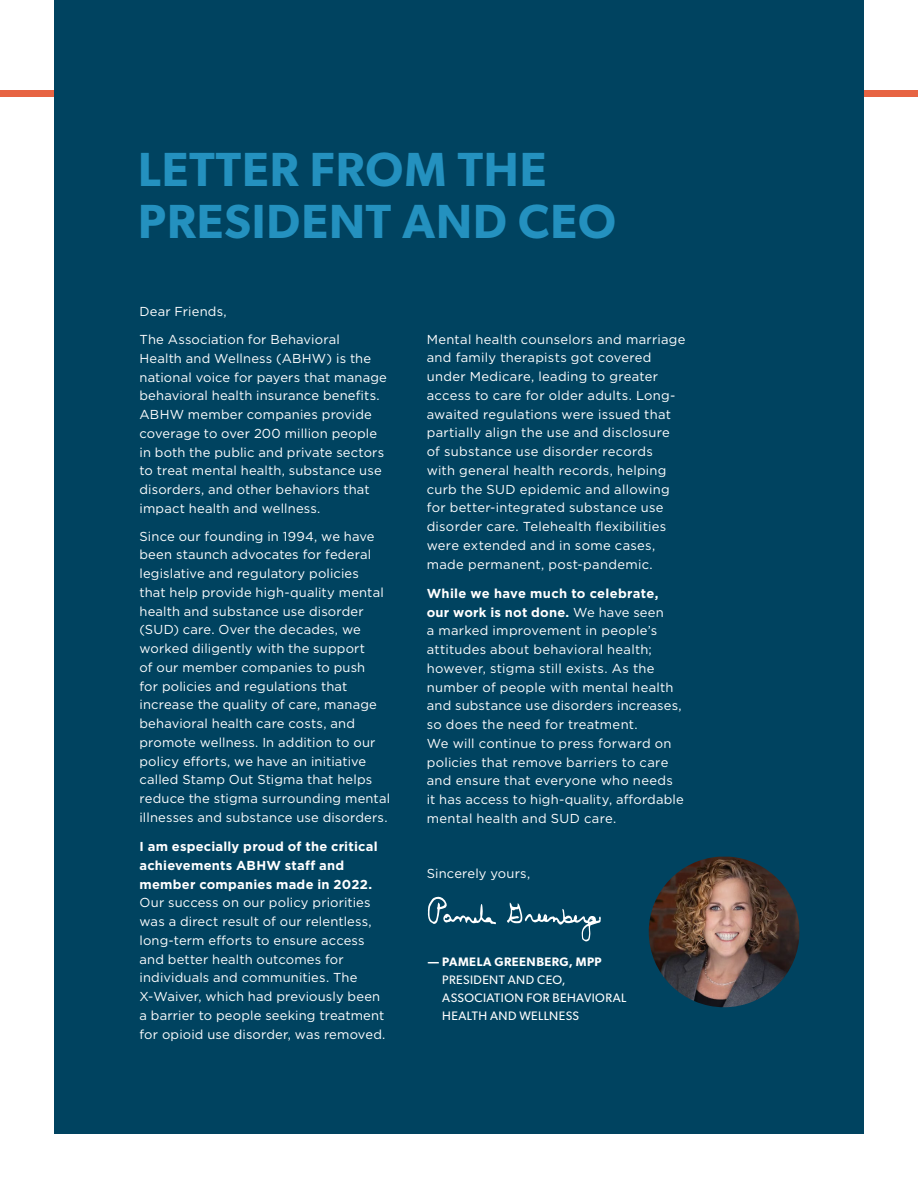
<style>
.page{position:relative;width:918px;height:1188px;background:#fff}
.page>*{position:absolute;margin:0;border:0;box-sizing:border-box;transform-origin:0 0}
.t1{font:600 48px/52.5px "Gibson";letter-spacing:.02em;color:#2491bf}
.t2{font:12.9px/18.8px "Gotham";letter-spacing:.015em;color:#fff}
.t3{font:700 12.9px/18.8px "Gotham";letter-spacing:.015em;color:#fff}
.t4{font:12.3px/18px "Gibson";letter-spacing:.035em;color:#fff}
.t5{font:600 12.3px "Gibson";letter-spacing:.04em;color:#fff}
.s1{font-weight:700}
</style>
<div class="page">
<div style="left:0;top:90px;width:918px;height:6px;background:#e76443"></div>
<div style="left:54px;top:0;width:810px;height:1134px;background:#004360"></div>
<img style="left:649px;top:857px;width:151px;height:150px;border-radius:74px">
<svg style="left:428px;top:896px;width:68px;height:28px"></svg>
<svg style="left:507px;top:903px;width:94px;height:39px"></svg>
<h1 class="t1" style="left:138px;top:142px;width:479px">LETTER FROM THE<br>PRESIDENT AND CEO</h1>
<p class="t2" style="left:140px;top:298px;width:202px;line-height:27.8px">Dear Friends,<br>The Association for Behavioral</p>
<p class="t2" style="left:140px;top:349px;width:249px">Health and Wellness (ABHW) is the national voice for payers that manage behavioral health insurance benefits.<br>ABHW member companies provide coverage to over 200 million people in both the public and private sectors to treat mental health, substance use disorders, and other behaviors that impact health and wellness.</p>
<p class="t2" style="left:140px;top:526px;width:252px">Since our founding in 1994, we have been staunch advocates for federal legislative and regulatory policies<br>that help provide high-quality mental health and substance use disorder (SUD) care. Over the decades, we worked diligently with the support<br>of our member companies to push<br>for policies and regulations that increase the quality of care, manage behavioral health care costs, and promote wellness. In addition to our policy efforts, we have an initiative called Stamp Out Stigma that helps reduce the stigma surrounding mental illnesses and substance use disorders.</p>
<p class="t3" style="left:140px;top:837px;width:240px">I am especially proud of the critical achievements ABHW staff and member companies made in 2022.</p>
<p class="t2" style="left:140px;top:893px;width:247px">Our success on our policy priorities was a direct result of our relentless, long-term efforts to ensure access and better health outcomes for individuals and communities. The X-Waiver, which had previously been a barrier to people seeking treatment for opioid use disorder, was removed.</p>
<p class="t2" style="left:427px;top:329px;width:260px">Mental health counselors and marriage and family therapists got covered under Medicare, leading to greater access to care for older adults. Long&shy;awaited regulations were issued that partially align the use and disclosure of substance use disorder records<br>with general health records, helping curb the SUD epidemic and allowing for better-integrated substance use disorder care. Telehealth flexibilities were extended and in some cases, made permanent, post-pandemic.</p>
<p class="t2" style="left:427px;top:584px;width:259px"><span class="s1">While we have much to celebrate, our work is not done.</span> We have seen<br>a marked improvement in people’s attitudes about behavioral health; however, stigma still exists. As the number of people with mental health and substance use disorders increases, so does the need for treatment.<br>We will continue to press forward on policies that remove barriers to care and ensure that everyone who needs it has access to high-quality, affordable mental health and SUD care.</p>
<p class="t2" style="left:427px;top:864px;width:105px">Sincerely yours,</p>
<p class="t5" style="left:428px;top:954px;width:175px">— PAMELA GREENBERG, MPP</p>
<p class="t4" style="left:442px;top:970px;width:186px">PRESIDENT AND CEO,<br>ASSOCIATION FOR BEHAVIORAL<br>HEALTH AND WELLNESS</p>
</div>
